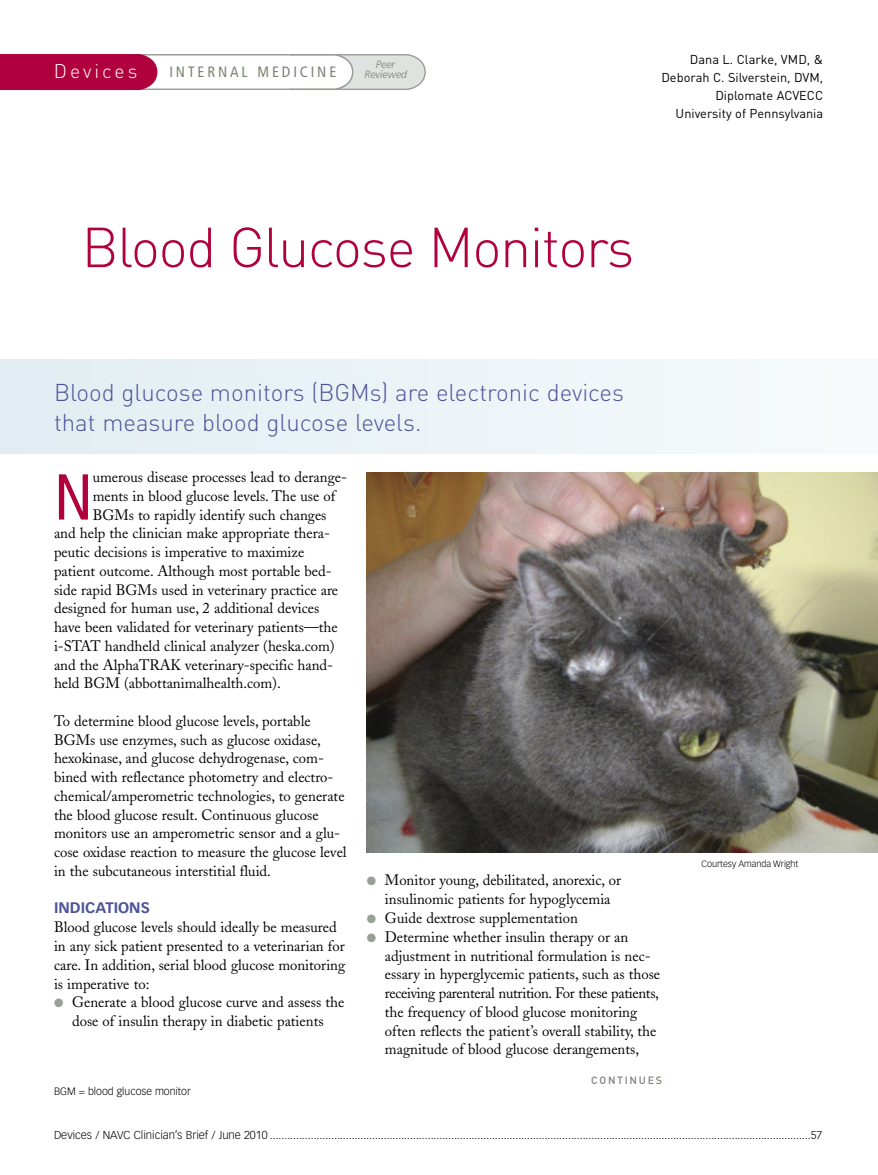
<style>
.page{position:relative;width:878px;height:1175px;background:#fff}
.page>*{position:absolute;margin:0;border:0;box-sizing:border-box;transform-origin:0 0}
.t1{font:condensed 64.65px "Frutiger";color:#b0003e}
.t2{font:300 55.5px "DIN";letter-spacing:-.025em;color:#b0003e}
.t3{font:300 24px/30px "DIN";color:#4f5498}
.t4{font:300 19.5px "DIN";letter-spacing:.155em;color:#fff}
.t5{font:15px/18.8px "Adobe Caslon";color:#000}
.t6{font:condensed 15px "Frutiger";letter-spacing:.19em;color:#778574}
.t7{font:700 15px "Vectora LT Std";color:#4f5498}
.t8{font:12.75px/18px "DIN";color:#000;text-align:right}
.t9{font:300 11.25px "Vectora LT Std";color:#000}
.t10{font:300 10.5px "Vectora LT Std";color:#000}
.t11{font:italic 300 10.5px/10.5px "Frutiger";color:#778574;text-align:center}
.t12{font:500 10.5px "DIN";letter-spacing:.16em;color:#778574}
.t13{font:300 9px "Vectora LT Std";letter-spacing:-.005em;color:#000}
.s1{color:#97a095}
</style>
<div class="page">
<img style="left:367px;top:472px;width:511px;height:380px">
<svg style="left:0;top:54px;width:426px;height:36px"></svg>
<div style="left:0;top:359px;width:878px;height:95px;background:#ecf4f7"></div>
<h3 class="t4" style="left:54px;top:59px;width:85px">Devices</h3>
<p class="t6" style="left:169px;top:66px;width:168px">INTERNAL MEDICINE</p>
<p class="t11" style="left:364px;top:60px;width:44px">Peer<br>Reviewed</p>
<p class="t8" style="left:661px;top:50px;width:163px">Dana L. Clarke, VMD, &amp;<br>Deborah C. Silverstein, DVM,<br>Diplomate ACVECC<br>University of Pennsylvania</p>
<h2 class="t2" style="left:82px;top:214px;width:554px">Blood Glucose Monitors</h2>
<h3 class="t3" style="left:54px;top:376px;width:571px">Blood glucose monitors (BGMs) are electronic devices that measure blood glucose levels.</h3>
<h1 class="t1" style="left:54px;top:471px;width:40px">N</h1>
<p class="t5" style="left:93px;top:469px;width:256px">umerous disease processes lead to derange-</p>
<p class="t5" style="left:93px;top:488px;width:244px">ments in blood glucose levels. The use of</p>
<p class="t5" style="left:93px;top:507px;width:235px">BGMs to rapidly identify such changes</p>
<p class="t5" style="left:54px;top:525px;width:277px">and help the clinician make appropriate thera-</p>
<p class="t5" style="left:54px;top:544px;width:252px">peutic decisions is imperative to maximize</p>
<p class="t5" style="left:54px;top:563px;width:279px">patient outcome. Although most portable bed-</p>
<p class="t5" style="left:54px;top:582px;width:285px">side rapid BGMs used in veterinary practice are</p>
<p class="t5" style="left:54px;top:600px;width:267px">designed for human use, 2 additional devices</p>
<p class="t5" style="left:54px;top:619px;width:285px">have been validated for veterinary patients—the</p>
<p class="t5" style="left:54px;top:638px;width:282px">i-STAT handheld clinical analyzer (heska.com)</p>
<p class="t5" style="left:54px;top:657px;width:281px">and the AlphaTRAK veterinary-specific hand-</p>
<p class="t5" style="left:54px;top:675px;width:228px">held BGM (abbottanimalhealth.com).</p>
<p class="t5" style="left:54px;top:713px;width:294px">To determine blood glucose levels, portable BGMs use enzymes, such as glucose oxidase, hexokinase, and glucose dehydrogenase, com&shy;bined with reflectance photometry and electro&shy;chemical/amperometric technologies, to generate the blood glucose result. Continuous glucose monitors use an amperometric sensor and a glu&shy;cose oxidase reaction to measure the glucose level in the subcutaneous interstitial fluid.</p>
<p class="t7" style="left:54px;top:901px;width:97px">INDICATIONS</p>
<p class="t5" style="left:54px;top:919px;width:293px">Blood glucose levels should ideally be measured in any sick patient presented to a veterinarian for care. In addition, serial blood glucose monitoring is imperative to:</p>
<p class="t5" style="left:54px;top:994px;width:292px;text-align:center"><span class="s1">●</span> Generate a blood glucose curve and assess the dose of insulin therapy in diabetic patients</p>
<p class="t10" style="left:54px;top:1086px;width:138px">BGM = blood glucose monitor</p>
<p class="t5" style="left:367px;top:872px;width:255px;text-align:center"><span class="s1">●</span> Monitor young, debilitated, anorexic, or insulinomic patients for hypoglycemia</p>
<p class="t5" style="left:367px;top:910px;width:212px"><span class="s1">●</span> Guide dextrose supplementation</p>
<p class="t5" style="left:385px;top:929px;width:277px;text-indent:-18px"><span class="s1">●</span> Determine whether insulin therapy or an adjustment in nutritional formulation is nec&shy;essary in hyperglycemic patients, such as those receiving parenteral nutrition. For these patients, the frequency of blood glucose monitoring often reflects the patient’s overall stability, the magnitude of blood glucose derangements,</p>
<p class="t12" style="left:591px;top:1073px;width:72px">CONTINUES</p>
<p class="t13" style="left:701px;top:859px;width:98px">Courtesy Amanda Wright</p>
<p class="t9" style="left:54px;top:1129px;width:770px">Devices / NAVC Clinician’s Brief / June 2010 .........................................................................................................................................................................................57</p>
</div>
